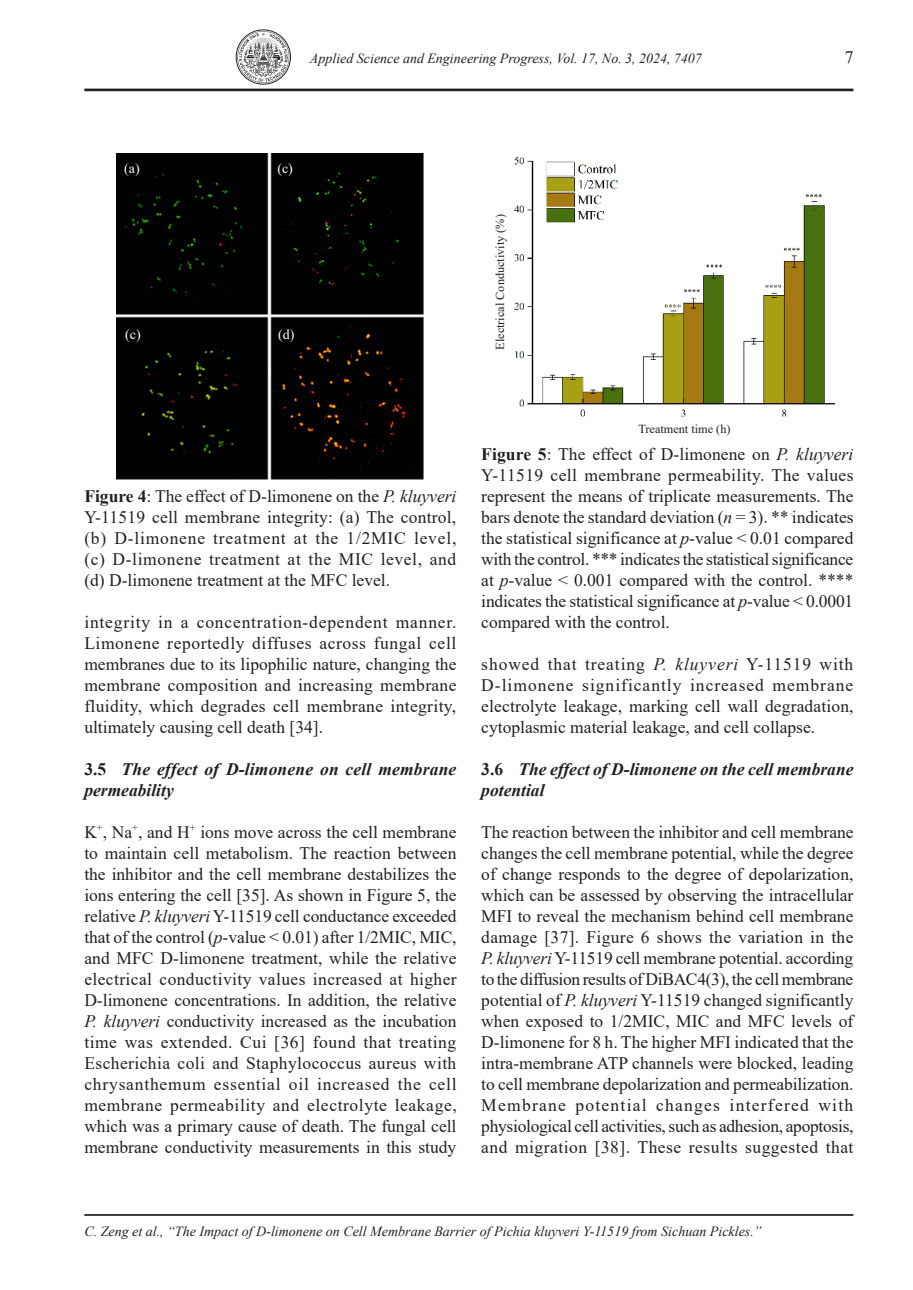
<style>
.page{position:relative;width:913px;height:1290px;background:#fff}
.page>*{position:absolute;margin:0;border:0;box-sizing:border-box;transform-origin:0 0}
.t1{font:17.5px/21px "Times New Roman";color:#231f20;text-align:justify}
.t2{font:italic 700 17.5px/21px "Times New Roman";color:#231f20}
.t3{font:italic 14px "Times New Roman";color:#231f20}
.t4{font:14px "Times New Roman";color:#fff}
.t5{font:12.25px "Times New Roman";color:#231f20}
.s1{font-weight:700}
.s2{font-style:italic}
.s3{font-style:normal}
</style>
<div class="page">
<hr style="left:84px;top:1214px;width:769px;height:2px;background:#231f20">
<hr style="left:84px;top:89px;width:769px;height:2px;background:#231f20">
<svg style="left:237px;top:31px;width:52px;height:52px"></svg>
<div style="left:236px;top:30px;width:55px;height:55px;border:1px solid #231f20;border-radius:50%"></div>
<img style="left:116px;top:154px;width:308px;height:326px">
<img style="left:514px;top:157px;width:321px;height:260px">
<p class="t3" style="left:310px;top:49px;width:393px">Applied Science and Engineering Progress, Vol. 17, No. 3, 2024, 7407</p>
<p class="t4" style="left:124px;top:159px;width:17px">(a)</p>
<p class="t4" style="left:277px;top:158px;width:17px">(c)</p>
<p class="t4" style="left:125px;top:325px;width:17px">(c)</p>
<p class="t4" style="left:278px;top:324px;width:18px">(d)</p>
<p class="t5" style="left:491px;top:350px;width:137px;rotate:-90deg">Electrical Conductivity (%)</p>
<p class="t5" style="left:638px;top:420px;width:94px">Treatment time (h)</p>
<p class="t1" style="left:844px;top:46px;width:10px">7</p>
<p class="t1" style="left:84px;top:485px;width:374px"><span class="s1">Figure 4</span>: The effect of D-limonene on the <span class="s2">P. kluyveri </span>Y-11519 cell membrane integrity: (a) The control, (b) D-limonene treatment at the 1/2MIC level, (c) D-limonene treatment at the MIC level, and (d) D-limonene treatment at the MFC level.</p>
<p class="t1" style="left:84px;top:611px;width:374px">integrity in a concentration-dependent manner.<br>Limonene reportedly diffuses across fungal cell membranes due to its lipophilic nature, changing the membrane composition and increasing membrane fluidity, which degrades cell membrane integrity, ultimately causing cell death [34].</p>
<p class="t2" style="left:84px;top:758px;width:373px"><span class="s3">3.5</span> The effect of D-limonene on cell membrane permeability</p>
<p class="t1" style="left:84px;top:821px;width:374px">K<sup>+</sup>, Na<sup>+</sup>, and H<sup>+</sup> ions move across the cell membrane to maintain cell metabolism. The reaction between the inhibitor and the cell membrane destabilizes the ions entering the cell [35]. As shown in Figure 5, the relative <span class="s2">P. kluyveri</span> Y-11519 cell conductance exceeded that of the control (<span class="s2">p</span>-value &lt; 0.01) after 1/2MIC, MIC, and MFC D-limonene treatment, while the relative electrical conductivity values increased at higher D-limonene concentrations. In addition, the relative <span class="s2">P. kluyveri</span> conductivity increased as the incubation time was extended. Cui [36] found that treating Escherichia coli and Staphylococcus aureus with chrysanthemum essential oil increased the cell membrane permeability and electrolyte leakage, which was a primary cause of death. The fungal cell membrane conductivity measurements in this study</p>
<p class="t1" style="left:481px;top:443px;width:374px"><span class="s1">Figure 5</span>: The effect of D-limonene on <span class="s2">P. kluyveri </span>Y-11519 cell membrane permeability. The values represent the means of triplicate measurements. The bars denote the standard deviation (<span class="s2">n</span> = 3). ** indicates the statistical significance at <span class="s2">p</span>-value &lt; 0.01 compared with the control. *** indicates the statistical significance at <span class="s2">p</span>-value &lt; 0.001 compared with the control. **** indicates the statistical significance at <span class="s2">p</span>-value &lt; 0.0001 compared with the control.</p>
<p class="t1" style="left:481px;top:653px;width:374px">showed that treating <span class="s2">P. kluyveri</span> Y-11519 with D-limonene significantly increased membrane electrolyte leakage, marking cell wall degradation, cytoplasmic material leakage, and cell collapse.</p>
<p class="t2" style="left:481px;top:758px;width:374px"><span class="s3">3.6</span> The effect of D-limonene on the cell membrane potential</p>
<p class="t1" style="left:481px;top:821px;width:374px">The reaction between the inhibitor and cell membrane changes the cell membrane potential, while the degree of change responds to the degree of depolarization, which can be assessed by observing the intracellular MFI to reveal the mechanism behind cell membrane damage [37]. Figure 6 shows the variation in the <span class="s2">P. kluyveri</span> Y-11519 cell membrane potential. according to the diffusion results of DiBAC4(3), the cell membrane potential of <span class="s2">P. kluyveri</span> Y-11519 changed significantly when exposed to 1/2MIC, MIC and MFC levels of D-limonene for 8 h. The higher MFI indicated that the intra-membrane ATP channels were blocked, leading to cell membrane depolarization and permeabilization.<br>Membrane potential changes interfered with physiological cell activities, such as adhesion, apoptosis, and migration [38]. These results suggested that</p>
<p class="t3" style="left:84px;top:1221px;width:679px">C. Zeng et al., “The Impact of D-limonene on Cell Membrane Barrier of Pichia kluyveri Y-11519 from Sichuan Pickles.”</p>
</div>
